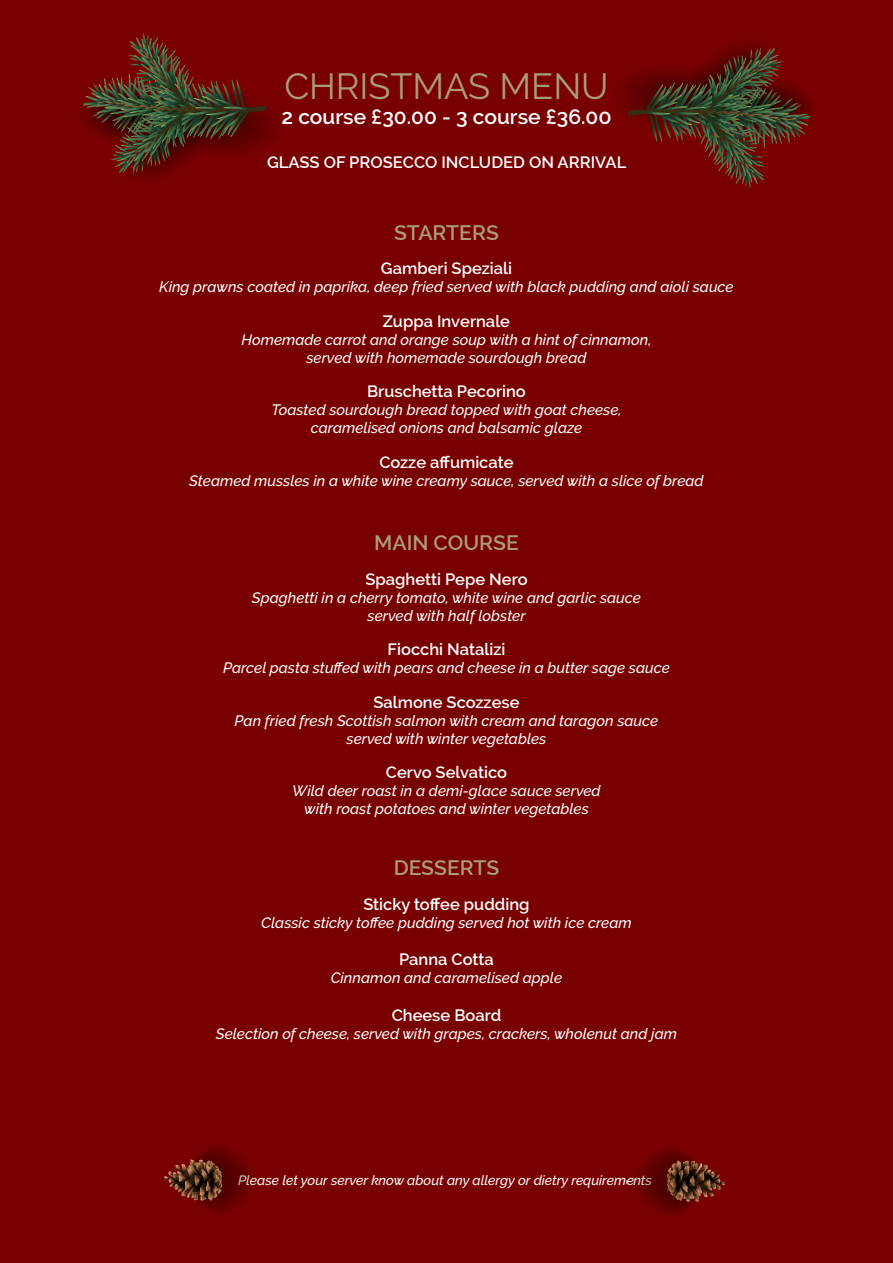
<style>
.page{position:relative;width:893px;height:1263px;background:#790000}
.page>*{position:absolute;margin:0;border:0;box-sizing:border-box;transform-origin:0 0}
.t1{font:36.15px "Raleway";color:#ab9d77}
.t2{font:600 21px "Raleway";color:#fff}
.t3{font:600 21px "Raleway";color:#ab9d77}
.t4{font:600 16.5px "Raleway";color:#fff}
.t5{font:italic 500 15px/18px "Raleway";color:#fff;text-align:center}
.t6{font:italic 500 13.5px "Raleway";color:#fff}
</style>
<div class="page">
<svg style="left:83px;top:33px;width:190px;height:145px"></svg>
<svg style="left:621px;top:44px;width:191px;height:144px"></svg>
<svg style="left:164px;top:1148px;width:88px;height:64px"></svg>
<svg style="left:638px;top:1150px;width:87px;height:63px"></svg>
<h1 class="t1" style="left:284px;top:66px;width:326px">CHRISTMAS MENU</h1>
<h2 class="t2" style="left:282px;top:105px;width:331px">2 course £30.00 - 3 course £36.00</h2>
<p class="t4" style="left:267px;top:153px;width:361px">GLASS OF PROSECCO INCLUDED ON ARRIVAL</p>
<h2 class="t3" style="left:394px;top:220px;width:106px">STARTERS</h2>
<p class="t4" style="left:381px;top:259px;width:133px">Gamberi Speziali</p>
<p class="t5" style="left:159px;top:278px;width:576px">King prawns coated in paprika, deep fried served with black pudding and aioli sauce</p>
<p class="t4" style="left:383px;top:311px;width:129px">Zuppa Invernale</p>
<p class="t5" style="left:242px;top:330px;width:411px">Homemade carrot and orange soup with a hint of cinnamon, served with homemade sourdough bread</p>
<p class="t4" style="left:367px;top:382px;width:160px">Bruschetta Pecorino</p>
<p class="t5" style="left:271px;top:401px;width:352px">Toasted sourdough bread topped with goat cheese, caramelised onions and balsamic glaze</p>
<p class="t4" style="left:379px;top:452px;width:136px">Cozze affumicate</p>
<p class="t5" style="left:189px;top:471px;width:516px">Steamed mussles in a white wine creamy sauce, served with a slice of bread</p>
<h2 class="t3" style="left:374px;top:530px;width:146px">MAIN COURSE</h2>
<p class="t4" style="left:365px;top:569px;width:164px">Spaghetti Pepe Nero</p>
<p class="t5" style="left:252px;top:588px;width:390px">Spaghetti in a cherry tomato, white wine and garlic sauce served with half lobster</p>
<p class="t4" style="left:388px;top:640px;width:119px">Fiocchi Natalizi</p>
<p class="t5" style="left:223px;top:659px;width:448px">Parcel pasta stuffed with pears and cheese in a butter sage sauce</p>
<p class="t4" style="left:373px;top:692px;width:148px">Salmone Scozzese</p>
<p class="t5" style="left:235px;top:711px;width:425px">Pan fried fresh Scottish salmon with cream and taragon sauce served with winter vegetables</p>
<p class="t4" style="left:386px;top:763px;width:123px">Cervo Selvatico</p>
<p class="t5" style="left:292px;top:782px;width:310px">Wild deer roast in a demi-glace sauce served with roast potatoes and winter vegetables</p>
<h2 class="t3" style="left:394px;top:856px;width:107px">DESSERTS</h2>
<p class="t4" style="left:363px;top:894px;width:168px">Sticky toffee pudding</p>
<p class="t5" style="left:261px;top:913px;width:372px">Classic sticky toffee pudding served hot with ice cream</p>
<p class="t4" style="left:399px;top:950px;width:96px">Panna Cotta</p>
<p class="t5" style="left:331px;top:969px;width:233px">Cinnamon and caramelised apple</p>
<p class="t4" style="left:392px;top:1005px;width:111px">Cheese Board</p>
<p class="t5" style="left:216px;top:1024px;width:463px">Selection of cheese, served with grapes, crackers, wholenut and jam</p>
<p class="t6" style="left:238px;top:1172px;width:415px">Please let your server know about any allergy or dietry requirements</p>
</div>
